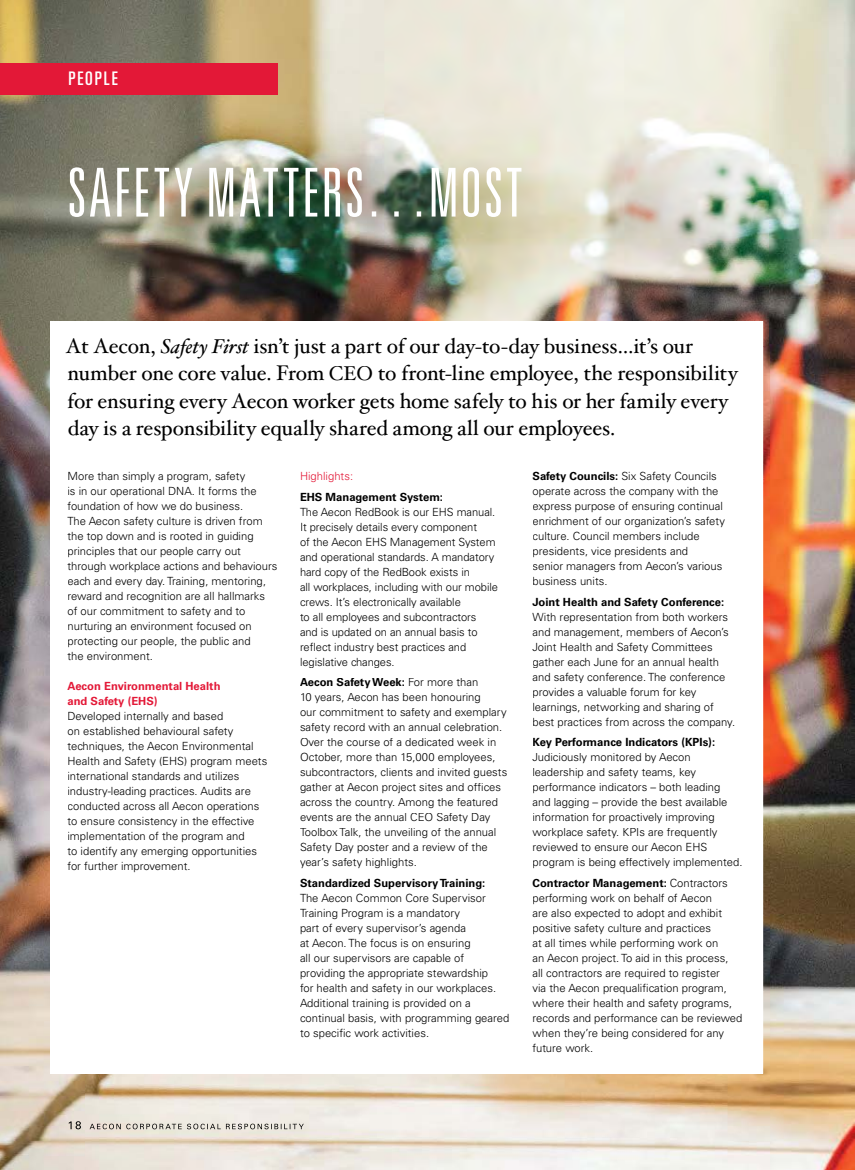
<style>
.page{position:relative;width:855px;height:1170px;background:#fff}
.page>*{position:absolute;margin:0;border:0;box-sizing:border-box;transform-origin:0 0}
.t1{font:300 ultra-condensed 67.5px "Univers";letter-spacing:.035em;color:#fff}
.t2{font:21.25px/27.5px "Hoefler Text";letter-spacing:-.01em;color:#000}
.t3{font:ultra-condensed 18.75px "Univers";letter-spacing:.1em;color:#fff}
.t4{font:300 11.25px/15px "Univers";color:#000}
.t5{font:700 11.25px "Univers";color:#000}
.t6{font:700 11.25px/15px "Univers";color:#e31837}
.t7{font:300 11.25px "Univers";color:#e31837}
.s1{font-style:italic;font-size:20px}
.s2{font-size:20px}
.s3{font-weight:700}
</style>
<div class="page">
<img style="left:0;top:0;width:769px;height:346px">
<img style="left:769px;top:0;width:86px;height:1170px">
<img style="left:0;top:346px;width:85px;height:824px">
<img style="left:728px;top:346px;width:42px;height:824px">
<img style="left:85px;top:1074px;width:643px;height:96px">
<div style="left:0;top:63px;width:278px;height:31px;background:#e31837"></div>
<svg style="left:69px;top:1121px;width:12px;height:8px"></svg>
<img style="left:83px;top:1124px;width:221px;height:5px">
<div style="left:50px;top:321px;width:713px;height:753px;background:#fff"></div>
<h3 class="t3" style="left:68px;top:68px;width:51px">PEOPLE</h3>
<h1 class="t1" style="left:68px;top:158px;width:457px">SAFETY MATTERS…MOST</h1>
<p class="t2" style="left:66px;top:333px;width:673px">At Aecon, <span class="s1">Safety First</span> isn’t just a part of our day-to-day business…it’s our number one core value. From <span class="s2">CEO</span> to front-line employee, the responsibility for ensuring every Aecon worker gets home safely to his or her family every day is a responsibility equally shared among all our employees.</p>
<p class="t4" style="left:68px;top:469px;width:212px">More than simply a program, safety<br>is in our operational DNA. It forms the foundation of how we do business.<br>The Aecon safety culture is driven from the top down and is rooted in guiding principles that our people carry out through workplace actions and behaviours each and every day. Training, mentoring, reward and recognition are all hallmarks of our commitment to safety and to nurturing an environment focused on protecting our people, the public and<br>the environment.</p>
<p class="t6" style="left:68px;top:679px;width:155px">Aecon Environmental Health and Safety (EHS)</p>
<p class="t4" style="left:68px;top:709px;width:201px">Developed internally and based<br>on established behavioural safety techniques, the Aecon Environmental Health and Safety (EHS) program meets international standards and utilizes industry-leading practices. Audits are conducted across all Aecon operations to ensure consistency in the effective implementation of the program and<br>to identify any emerging opportunities for further improvement.</p>
<p class="t7" style="left:300px;top:469px;width:55px">Highlights:</p>
<p class="t5" style="left:300px;top:490px;width:145px">EHS Management System:</p>
<p class="t4" style="left:300px;top:504px;width:200px">The Aecon RedBook is our EHS manual.<br>It precisely details every component<br>of the Aecon EHS Management System and operational standards. A mandatory hard copy of the RedBook exists in<br>all workplaces, including with our mobile crews. It’s electronically available<br>to all employees and subcontractors<br>and is updated on an annual basis to reflect industry best practices and legislative changes.</p>
<p class="t4" style="left:300px;top:675px;width:209px"><span class="s3">Aecon Safety Week:</span> For more than<br>10 years, Aecon has been honouring<br>our commitment to safety and exemplary safety record with an annual celebration.<br>Over the course of a dedicated week in October, more than 15,000 employees, subcontractors, clients and invited guests gather at Aecon project sites and offices across the country. Among the featured events are the annual CEO Safety Day Toolbox Talk, the unveiling of the annual Safety Day poster and a review of the year’s safety highlights.</p>
<p class="t5" style="left:300px;top:876px;width:187px">Standardized Supervisory Training:</p>
<p class="t4" style="left:300px;top:890px;width:211px">The Aecon Common Core Supervisor Training Program is a mandatory<br>part of every supervisor’s agenda<br>at Aecon. The focus is on ensuring<br>all our supervisors are capable of providing the appropriate stewardship<br>for health and safety in our workplaces.<br>Additional training is provided on a continual basis, with programming geared to specific work activities.</p>
<p class="t4" style="left:532px;top:469px;width:194px"><span class="s3">Safety Councils:</span> Six Safety Councils operate across the company with the express purpose of ensuring continual enrichment of our organization’s safety culture. Council members include presidents, vice presidents and<br>senior managers from Aecon’s various business units.</p>
<p class="t5" style="left:532px;top:595px;width:193px">Joint Health and Safety Conference:</p>
<p class="t4" style="left:532px;top:609px;width:204px">With representation from both workers and management, members of Aecon’s Joint Health and Safety Committees gather each June for an annual health and safety conference. The conference provides a valuable forum for key learnings, networking and sharing of best practices from across the company.</p>
<p class="t5" style="left:532px;top:736px;width:184px">Key Performance Indicators (KPIs):</p>
<p class="t4" style="left:532px;top:750px;width:211px">Judiciously monitored by Aecon leadership and safety teams, key performance indicators – both leading<br>and lagging – provide the best available information for proactively improving workplace safety. KPIs are frequently reviewed to ensure our Aecon EHS program is being effectively implemented.</p>
<p class="t4" style="left:532px;top:875px;width:211px"><span class="s3">Contractor Management:</span> Contractors performing work on behalf of Aecon<br>are also expected to adopt and exhibit positive safety culture and practices<br>at all times while performing work on<br>an Aecon project. To aid in this process,<br>all contractors are required to register<br>via the Aecon prequalification program, where their health and safety programs, records and performance can be reviewed when they’re being considered for any future work.</p>
</div>
